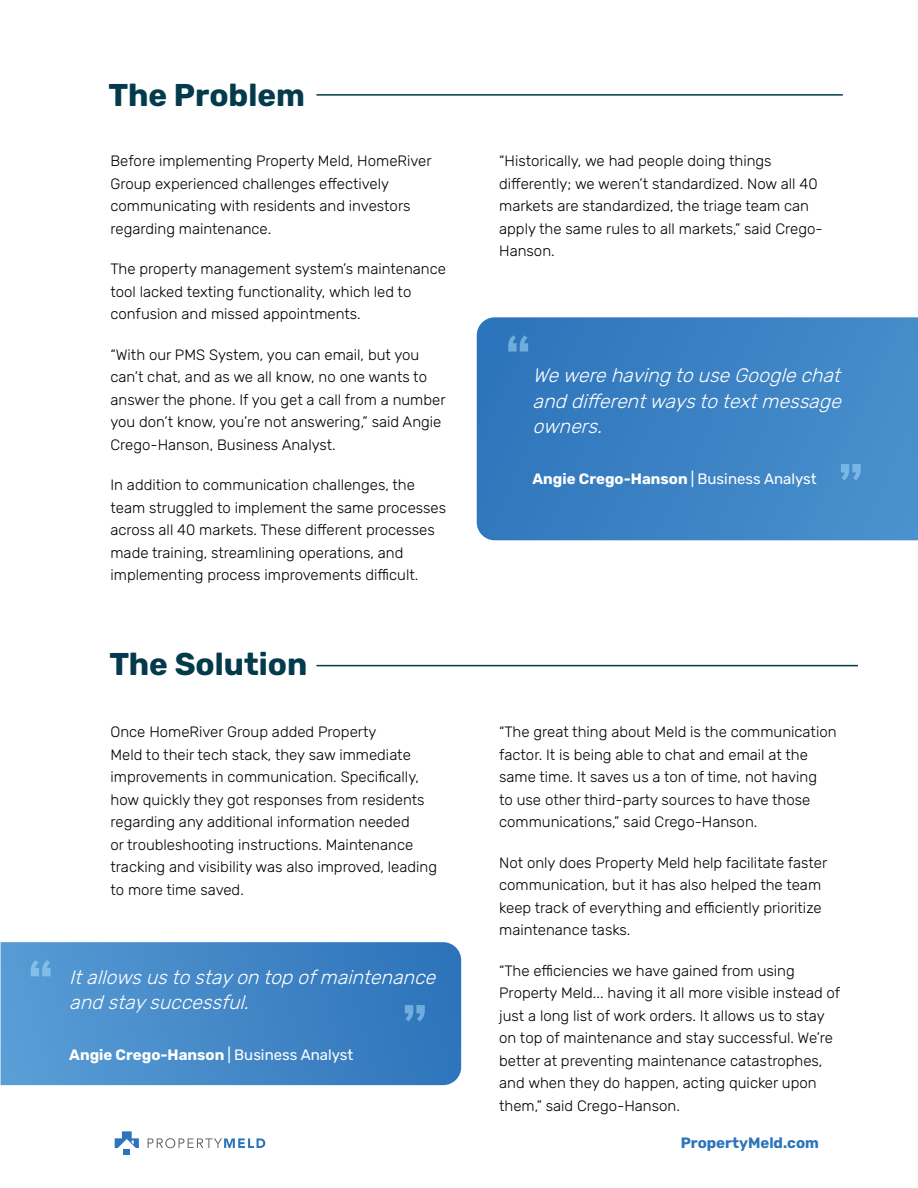
<style>
.page{position:relative;width:918px;height:1188px;background:#fff}
.page>*{position:absolute;margin:0;border:0;box-sizing:border-box;transform-origin:0 0}
.t1{font:700 60px "Nunito Sans";color:#b1e4ff}
.t2{font:700 31.5px "Rubik";color:#033b4c}
.t3{font:italic 300 19.5px/25.5px "Rubik";color:#fff;text-align:justify}
.t4{font:300 15px/22.5px "Rubik";color:#000}
.t5{font:700 15px "Rubik";color:#fff}
.t6{font:700 15px "Rubik";color:#2d74ba}
.s1{font-weight:400}
</style>
<div class="page">
<hr style="left:316px;top:94px;width:527px;height:2px;background:#033b4b">
<svg style="left:477px;top:317px;width:441px;height:223px;background:#3b82c4"></svg>
<svg style="left:1px;top:942px;width:460px;height:143px;background:#4388c7"></svg>
<hr style="left:316px;top:665px;width:542px;height:1px;background:#033b4b">
<svg style="left:115px;top:1131px;width:24px;height:24px"></svg>
<svg style="left:148px;top:1138px;width:117px;height:10px"></svg>
<h2 class="t2" style="left:109px;top:77px;width:198px">The Problem</h2>
<p class="t4" style="left:110px;top:150px;width:323px">Before implementing Property Meld, HomeRiver Group experienced challenges effectively communicating with residents and investors regarding maintenance.</p>
<p class="t4" style="left:110px;top:258px;width:337px">The property management system’s maintenance tool lacked texting functionality, which led to confusion and missed appointments.</p>
<p class="t4" style="left:110px;top:344px;width:337px">“With our PMS System, you can email, but you can’t chat, and as we all know, no one wants to answer the phone. If you get a call from a number you don’t know, you’re not answering,” said Angie Crego-Hanson, Business Analyst.</p>
<p class="t4" style="left:110px;top:474px;width:337px">In addition to communication challenges, the team struggled to implement the same processes across all 40 markets. These different processes made training, streamlining operations, and implementing process improvements difficult.</p>
<p class="t4" style="left:499px;top:150px;width:325px">“Historically, we had people doing things differently; we weren’t standardized. Now all 40 markets are standardized, the triage team can apply the same rules to all markets,” said Crego-Hanson.</p>
<h1 class="t1" style="left:505px;top:313px;width:28px">“</h1>
<h3 class="t3" style="left:533px;top:363px;width:316px">WewerehavingtouseGooglechat anddifferentwaystotextmessage owners.</h3>
<p class="t5" style="left:533px;top:471px;width:286px">Angie Crego-Hanson <span class="s1">| Business Analyst</span></p>
<h1 class="t1" style="left:864px;top:502px;width:28px;rotate:-180deg">“</h1>
<h2 class="t2" style="left:109px;top:647px;width:199px">The Solution</h2>
<h1 class="t1" style="left:27px;top:938px;width:28px">“</h1>
<p class="t4" style="left:110px;top:721px;width:328px">Once HomeRiver Group added Property<br>Meld to their tech stack, they saw immediate improvements in communication. Specifically, how quickly they got responses from residents regarding any additional information needed<br>or troubleshooting instructions. Maintenance tracking and visibility was also improved, leading to more time saved.</p>
<p class="t4" style="left:499px;top:721px;width:339px">“The great thing about Meld is the communication factor. It is being able to chat and email at the same time. It saves us a ton of time, not having<br>to use other third-party sources to have those communications,” said Crego-Hanson.</p>
<p class="t4" style="left:499px;top:852px;width:330px">Not only does Property Meld help facilitate faster communication, but it has also helped the team keep track of everything and efficiently prioritize maintenance tasks.</p>
<p class="t4" style="left:499px;top:960px;width:343px">“The efficiencies we have gained from using Property Meld... having it all more visible instead of just a long list of work orders. It allows us to stay on top of maintenance and stay successful. We’re better at preventing maintenance catastrophes, and when they do happen, acting quicker upon them,” said Crego-Hanson.</p>
<h3 class="t3" style="left:69px;top:965px;width:373px">Itallowsustostayon topofmaintenance</h3>
<h1 class="t1" style="left:428px;top:1043px;width:28px;rotate:-180deg">“</h1>
<h3 class="t3" style="left:69px;top:990px;width:187px">andstaysuccessful.</h3>
<p class="t5" style="left:69px;top:1047px;width:286px">Angie Crego-Hanson <span class="s1">| Business Analyst</span></p>
<p class="t6" style="left:681px;top:1134px;width:140px">PropertyMeld.com</p>
</div>
